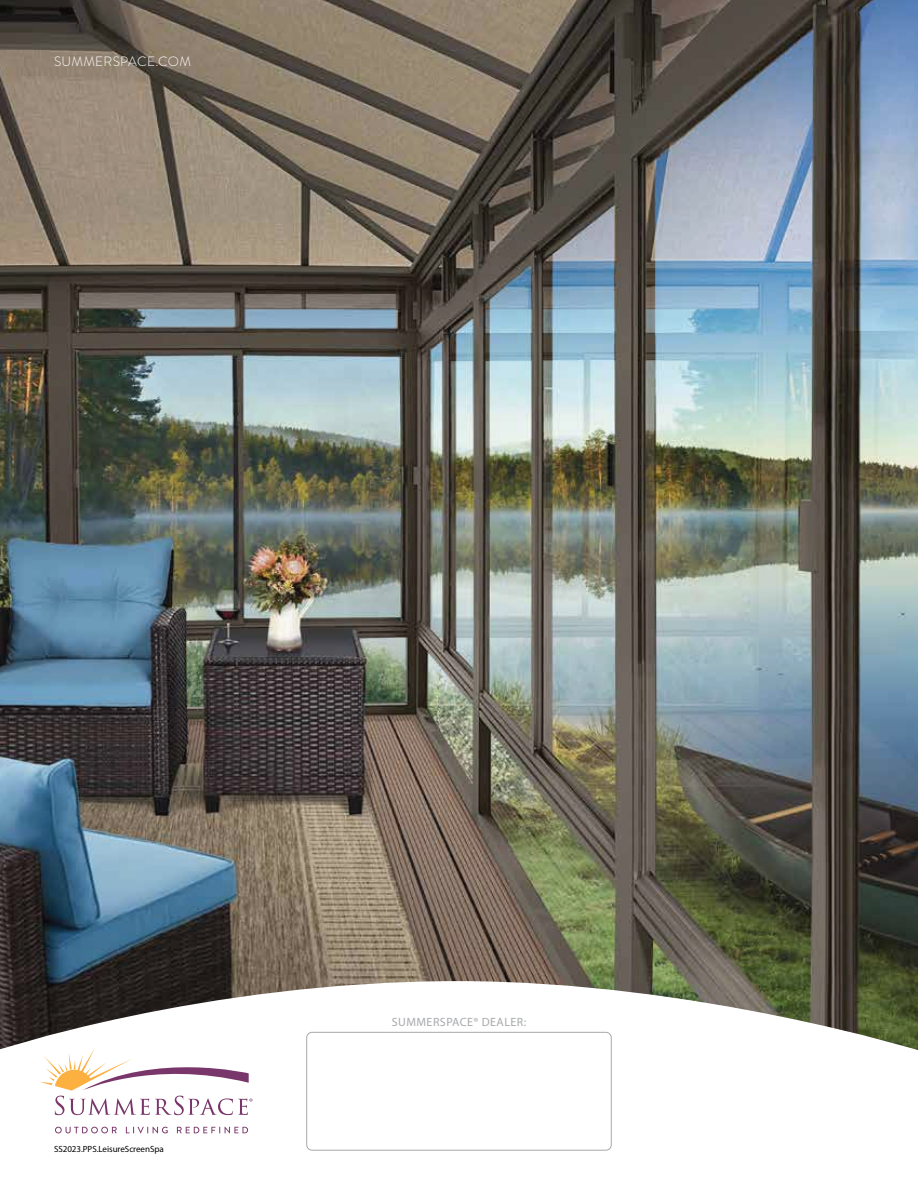
<style>
.page{position:relative;width:918px;height:1188px;background:#fff}
.page>*{position:absolute;margin:0;border:0;box-sizing:border-box;transform-origin:0 0}
.t1{font:300 13.5px "Brandon Grotesque";letter-spacing:.02em;color:#fff}
.t2{font:12px "Myriad Pro";letter-spacing:.04em;color:#a7a9ac}
.t3{font:9px "Myriad Pro";letter-spacing:-.005em;color:#000}
</style>
<div class="page">
<img style="left:0;top:0;width:918px;height:981px">
<svg style="left:0;top:981px;width:918px;height:168px"></svg>
<svg style="left:39px;top:1048px;width:213px;height:67px"></svg>
<svg style="left:55px;top:1127px;width:62px;height:6px"></svg>
<svg style="left:126px;top:1127px;width:42px;height:6px"></svg>
<svg style="left:177px;top:1127px;width:71px;height:6px"></svg>
<div style="left:306px;top:1032px;width:306px;height:119px;border:1px solid #a7a9ac;border-radius:5px"></div>
<h1 class="t1" style="left:54px;top:53px;width:139px">SUMMERSPACE.COM</h1>
<p class="t3" style="left:54px;top:1144px;width:111px">SS2023.PPS.LeisureScreenSpa</p>
<h2 class="t2" style="left:392px;top:1016px;width:136px">SUMMERSPACE® DEALER:</h2>
</div>
